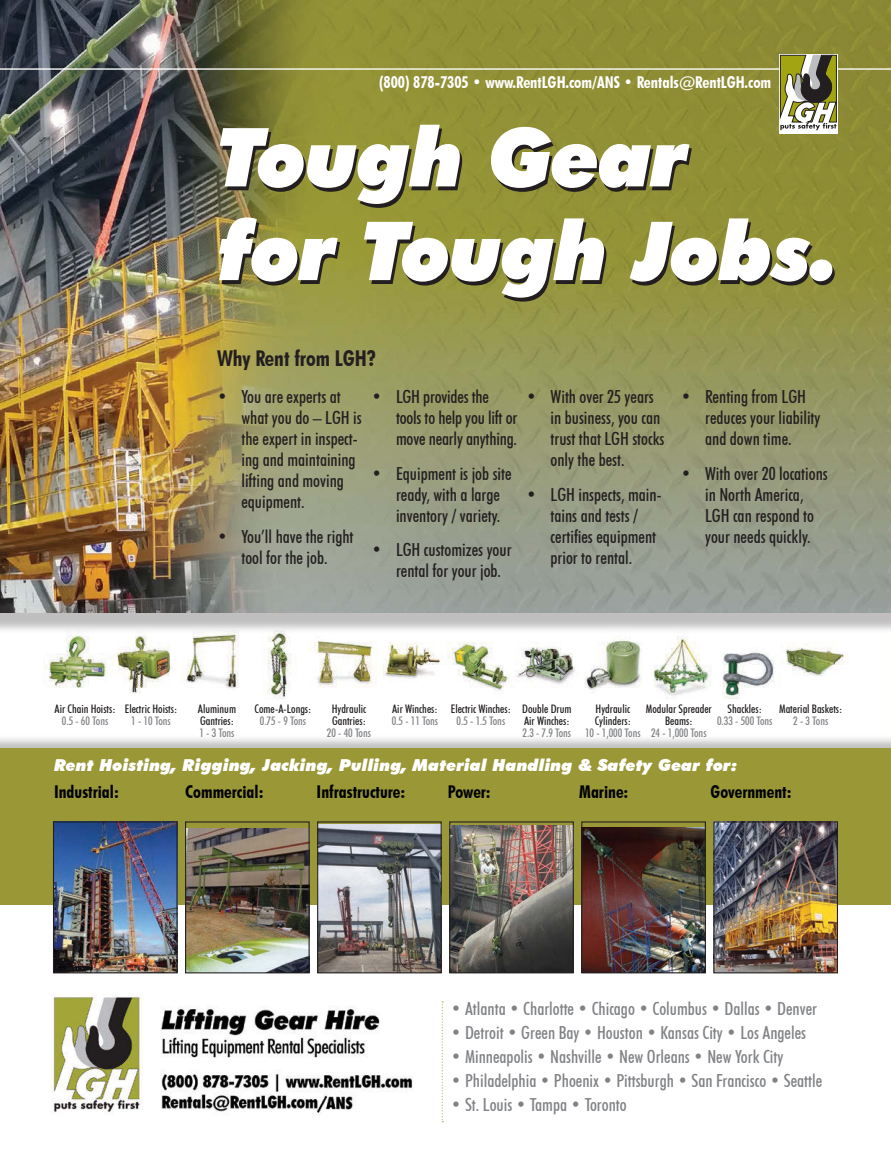
<style>
.page{position:relative;width:891px;height:1175px;background:#fff}
.page>*{position:absolute;margin:0;border:0;box-sizing:border-box;transform-origin:0 0}
.t1{font:italic 900 81.45px/93.6px "Futura BT";letter-spacing:-.025em;color:#fff}
.t2{font:700 condensed 21.75px "Futura BT";color:#231f20}
.t3{font:500 condensed 18px/21px "Futura BT";color:#231f20}
.t4{font:500 condensed 18px "Futura BT";color:#808285}
.t5{font:700 condensed 17.55px "Futura BT";color:#000101}
.t6{font:italic 900 16.5px "Futura BT";color:#fff}
.t7{font:700 condensed 16.35px "Futura BT";color:#fff}
.t8{font:500 condensed 11.7px/12px "Futura BT";color:#231f20;text-align:center}
.t9{font:500 condensed 11.7px/12px "Futura BT";color:#808285;text-align:center}
.s1{color:#808285}
.s2{color:#231f20}
</style>
<div class="page">
<img style="left:51px;top:994px;width:362px;height:121px">
<img style="left:45px;top:634px;width:800px;height:65px">
<div style="left:0;top:0;width:891px;height:634px;background:#231f20;opacity:.29"></div>
<img style="left:0;top:0;width:891px;height:613px">
<div style="left:0;top:734px;width:891px;height:172px;background:#231f20;opacity:.29"></div>
<div style="left:0;top:748px;width:891px;height:156px;background:#999736"></div>
<img style="left:55px;top:823px;width:121px;height:148px">
<div style="left:53px;top:821px;width:125px;height:152px;border:1px solid #231f20"></div>
<img style="left:187px;top:828px;width:121px;height:143px">
<div style="left:185px;top:821px;width:125px;height:152px;border:1px solid #231f20"></div>
<img style="left:319px;top:824px;width:121px;height:147px">
<div style="left:317px;top:821px;width:125px;height:152px;border:1px solid #231f20"></div>
<img style="left:451px;top:825px;width:121px;height:146px">
<div style="left:449px;top:821px;width:125px;height:152px;border:1px solid #231f20"></div>
<img style="left:583px;top:827px;width:121px;height:144px">
<div style="left:581px;top:821px;width:125px;height:152px;border:1px solid #231f20"></div>
<img style="left:715px;top:823px;width:121px;height:148px">
<div style="left:713px;top:821px;width:125px;height:152px;border:1px solid #231f20"></div>
<img style="left:57px;top:444px;width:159px;height:87px">
<hr style="left:0;top:68px;width:891px;height:2px;background:#fff">
<div style="left:779px;top:54px;width:59px;height:79px;background:#fff"></div>
<svg style="left:780px;top:55px;width:57px;height:75px"></svg>
<svg style="left:442px;top:1001px;width:1px;height:121px"></svg>
<p class="t7" style="left:379px;top:73px;width:394px">(800) 878-7305 • www.RentLGH.com/ANS • Rentals@RentLGH.com</p>
<p class="t1" style="left:217px;top:110px;width:622px">Tough Gear<br>for Tough Jobs.</p>
<p class="t2" style="left:217px;top:345px;width:161px">Why Rent from LGH?</p>
<p class="t3" style="left:241px;top:386px;width:122px;text-indent:-24px">• You are experts at what you do – LGH is the expert in inspect&shy;ing and maintaining lifting and moving equipment.</p>
<p class="t3" style="left:217px;top:525px;width:138px;text-align:center">• You’ll have the right tool for the job.</p>
<p class="t3" style="left:396px;top:386px;width:123px;text-indent:-24px">• LGH provides the tools to help you lift or move nearly anything.</p>
<p class="t3" style="left:396px;top:462px;width:117px;text-indent:-24px">• Equipment is job site ready, with a large inventory / variety.</p>
<p class="t3" style="left:396px;top:539px;width:117px;text-indent:-24px">• LGH customizes your rental for your job.</p>
<p class="t3" style="left:551px;top:386px;width:115px;text-indent:-24px">• With over 25 years in business, you can trust that LGH stocks only the best.</p>
<p class="t3" style="left:551px;top:483px;width:113px;text-indent:-24px">• LGH inspects, main&shy;tains and tests / certifies equipment prior to rental.</p>
<p class="t3" style="left:705px;top:386px;width:117px;text-indent:-24px">• Renting from LGH reduces your liability and down time.</p>
<p class="t3" style="left:681px;top:462px;width:149px;text-align:center">• With over 20 locations in North America,<br>LGH can respond to<br>your needs quickly.</p>
<p class="t8" style="left:55px;top:702px;width:62px">Air Chain Hoists:<br><span class="s1">0.5 - 60 Tons</span></p>
<p class="t8" style="left:125px;top:702px;width:54px">Electric Hoists:<br><span class="s1">1 - 10 Tons</span></p>
<p class="t8" style="left:198px;top:702px;width:40px;text-align:left">Aluminum<br>Gantries:<br><span class="s1">1 - 3 Tons</span></p>
<p class="t8" style="left:255px;top:702px;width:58px">Come-A-Longs:<br><span class="s1">0.75 - 9 Tons</span></p>
<p class="t8" style="left:327px;top:702px;width:46px">Hydraulic<br>Gantries:<br><span class="s1">20 - 40 Tons</span></p>
<p class="t8" style="left:392px;top:702px;width:48px;text-align:left">Air Winches:<br><span class="s1">0.5 - 11 Tons</span></p>
<p class="t8" style="left:451px;top:702px;width:62px">Electric Winches:<br><span class="s1">0.5 - 1.5 Tons</span></p>
<p class="t8" style="left:522px;top:702px;width:51px;text-align:left">Double Drum<br>Air Winches:<br><span class="s1">2.3 - 7.9 Tons</span></p>
<p class="t8" style="left:585px;top:702px;width:57px">Hydraulic<br>Cylinders:<br><span class="s1">10 - 1,000 Tons</span></p>
<p class="t8" style="left:646px;top:702px;width:67px">Modular Spreader<br>Beams:<br><span class="s1">24 - 1,000 Tons</span></p>
<p class="t9" style="left:717px;top:702px;width:57px"><span class="s2">Shackles:<br></span>0.33 - 500 Tons</p>
<p class="t8" style="left:779px;top:702px;width:65px">Material Baskets:<br><span class="s1">2 - 3 Tons</span></p>
<p class="t6" style="left:54px;top:755px;width:685px">Rent Hoisting, Rigging, Jacking, Pulling, Material Handling &amp; Safety Gear for:</p>
<p class="t5" style="left:54px;top:781px;width:66px">Industrial:</p>
<p class="t5" style="left:185px;top:781px;width:80px">Commercial:</p>
<p class="t5" style="left:317px;top:781px;width:90px">Infrastructure:</p>
<p class="t5" style="left:448px;top:781px;width:44px">Power:</p>
<p class="t5" style="left:579px;top:781px;width:51px">Marine:</p>
<p class="t5" style="left:711px;top:781px;width:82px">Government:</p>
<p class="t4" style="left:451px;top:997px;width:368px">• Atlanta • Charlotte • Chicago • Columbus • Dallas • Denver</p>
<p class="t4" style="left:451px;top:1021px;width:357px">• Detroit • Green Bay • Houston • Kansas City • Los Angeles</p>
<p class="t4" style="left:451px;top:1045px;width:334px">• Minneapolis • Nashville • New Orleans • New York City</p>
<p class="t4" style="left:451px;top:1069px;width:373px">• Philadelphia • Phoenix • Pittsburgh • San Francisco • Seattle</p>
<p class="t4" style="left:451px;top:1093px;width:177px">• St. Louis • Tampa • Toronto</p>
</div>
